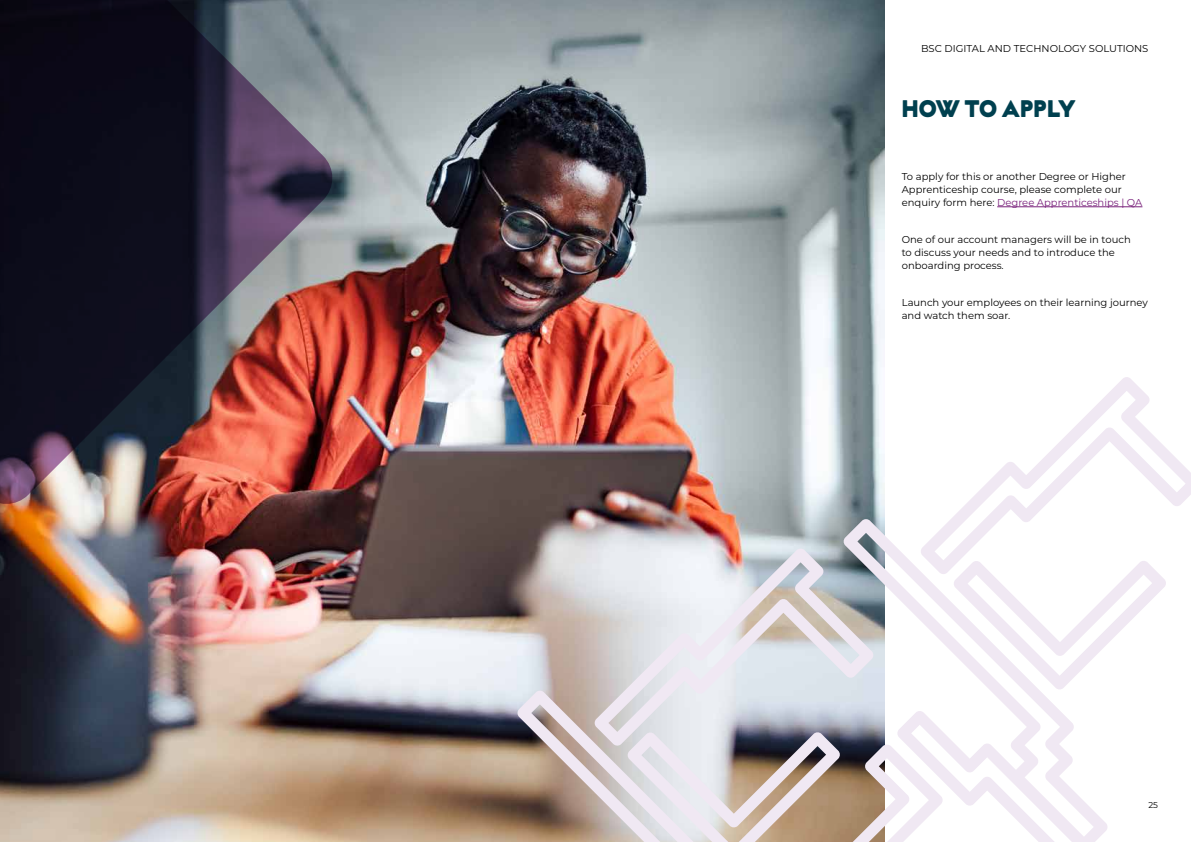
<style>
.page{position:relative;width:1191px;height:842px;background:#fff}
.page>*{position:absolute;margin:0;border:0;box-sizing:border-box;transform-origin:0 0}
.t1{font:24px "Krana Fat B";letter-spacing:.02em;color:#00404f}
.t2{font:10px/13px "Montserrat";color:#000}
.t3{font:8.5px "Montserrat";color:#000}
.s1{color:#7a227c}
</style>
<div class="page">
<img style="left:0;top:0;width:884px;height:842px">
<img style="left:0;top:0;width:335px;height:507px">
<hr style="left:997px;top:207px;width:145px;height:1px;background:#7a227c">
<svg style="left:843px;top:518px;width:265px;height:324px"></svg>
<svg style="left:953px;top:575px;width:213px;height:115px"></svg>
<svg style="left:920px;top:377px;width:271px;height:198px"></svg>
<svg style="left:517px;top:690px;width:110px;height:152px;background:#b6a49b"></svg>
<svg style="left:627px;top:710px;width:466px;height:132px"></svg>
<svg style="left:594px;top:548px;width:280px;height:198px;background:#d3d4da"></svg>
<p class="t2" style="left:921px;top:42px;width:229px">BSC DIGITAL AND TECHNOLOGY SOLUTIONS</p>
<h1 class="t1" style="left:901px;top:93px;width:175px">HOW TO APPLY</h1>
<p class="t2" style="left:901px;top:169px;width:242px">To apply for this or another Degree or Higher<br>Apprenticeship course, please complete our enquiry form here: <span class="s1">Degree Apprenticeships | QA</span></p>
<p class="t2" style="left:901px;top:233px;width:230px">One of our account managers will be in touch to discuss your needs and to introduce the onboarding process.</p>
<p class="t2" style="left:901px;top:296px;width:248px">Launch your employees on their learning journey and watch them soar.</p>
<p class="t3" style="left:1148px;top:799px;width:11px">25</p>
</div>
